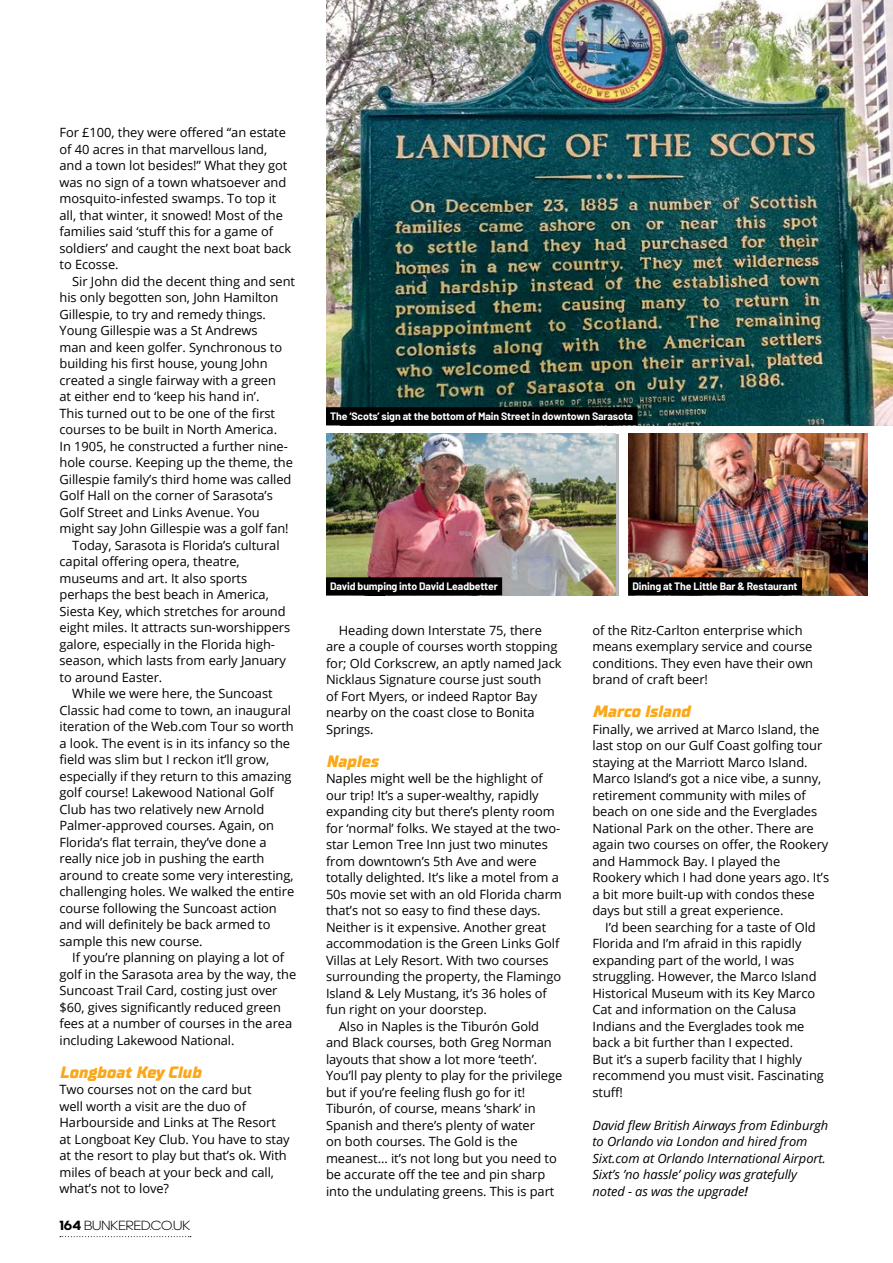
<style>
.page{position:relative;width:893px;height:1263px;background:#fff}
.page>*{position:absolute;margin:0;border:0;box-sizing:border-box;transform-origin:0 0}
.t1{font:italic 800 16.5px "TT Supermolot Neue";letter-spacing:-.005em;color:#faa81a}
.t2{font:300 13.5px "adineue PRO";letter-spacing:.005em;color:#000;scale:1.1 1}
.t3{font:12.75px/16.5px "Open Sans";letter-spacing:-.005em;color:#000}
.t4{font:italic 12.75px/16.5px "Open Sans";letter-spacing:-.005em;color:#000}
.t5{font:700 10.5px "Barlow";letter-spacing:-.01em;color:#fff}
.s1{font-weight:700}
.s2{font-weight:600}
</style>
<div class="page">
<svg style="left:60px;top:1236px;width:131px;height:1px"></svg>
<img style="left:326px;top:0;width:567px;height:425px">
<img style="left:326px;top:434px;width:290px;height:161px">
<img style="left:628px;top:434px;width:239px;height:161px">
<div style="left:326px;top:577px;width:176px;height:18px;background:#000"></div>
<div style="left:628px;top:577px;width:174px;height:18px;background:#000"></div>
<div style="left:326px;top:407px;width:311px;height:18px;background:#000"></div>
<p class="t3" style="left:60px;top:124px;width:233px">For £100, they were offered “an estate of 40 acres in that marvellous land, and a town lot besides!” What they got was no sign of a town whatsoever and mosquito-infested swamps. To top it all, that winter, it snowed! Most of the families said ‘stuff this for a game of soldiers’ and caught the next boat back to Ecosse.</p>
<p class="t3" style="left:72px;top:273px;width:224px">Sir John did the decent thing and sent</p>
<p class="t3" style="left:60px;top:289px;width:220px">his only begotten son, John Hamilton</p>
<p class="t3" style="left:60px;top:306px;width:208px">Gillespie, to try and remedy things.</p>
<p class="t3" style="left:60px;top:322px;width:200px">Young Gillespie was a St Andrews</p>
<p class="t3" style="left:60px;top:339px;width:224px">man and keen golfer. Synchronous to</p>
<p class="t3" style="left:60px;top:355px;width:210px">building his first house, young John</p>
<p class="t3" style="left:60px;top:372px;width:218px">created a single fairway with a green</p>
<p class="t3" style="left:60px;top:388px;width:201px">at either end to ‘keep his hand in’.</p>
<p class="t3" style="left:60px;top:405px;width:217px">This turned out to be one of the first</p>
<p class="t3" style="left:60px;top:421px;width:219px">courses to be built in North America.</p>
<p class="t3" style="left:60px;top:438px;width:230px">In 1905, he constructed a further nine-</p>
<p class="t3" style="left:60px;top:454px;width:235px">hole course. Keeping up the theme, the</p>
<p class="t3" style="left:60px;top:471px;width:233px">Gillespie family’s third home was called</p>
<p class="t3" style="left:60px;top:487px;width:215px">Golf Hall on the corner of Sarasota’s</p>
<p class="t3" style="left:60px;top:504px;width:202px">Golf Street and Links Avenue. You</p>
<p class="t3" style="left:60px;top:520px;width:231px">might say John Gillespie was a golf fan!</p>
<p class="t3" style="left:72px;top:537px;width:209px">Today, Sarasota is Florida’s cultural</p>
<p class="t3" style="left:60px;top:553px;width:182px">capital offering opera, theatre,</p>
<p class="t3" style="left:60px;top:570px;width:189px">museums and art. It also sports</p>
<p class="t3" style="left:60px;top:586px;width:211px">perhaps the best beach in America,</p>
<p class="t3" style="left:60px;top:603px;width:228px">Siesta Key, which stretches for around</p>
<p class="t3" style="left:60px;top:619px;width:232px">eight miles. It attracts sun-worshippers</p>
<p class="t3" style="left:60px;top:636px;width:217px">galore, especially in the Florida high-</p>
<p class="t3" style="left:60px;top:652px;width:228px">season, which lasts from early January</p>
<p class="t3" style="left:60px;top:669px;width:104px">to around Easter.</p>
<p class="t3" style="left:72px;top:685px;width:202px">While we were here, the Suncoast</p>
<p class="t3" style="left:60px;top:702px;width:233px">Classic had come to town, an inaugural</p>
<p class="t3" style="left:60px;top:718px;width:236px">iteration of the Web.com Tour so worth</p>
<p class="t3" style="left:60px;top:735px;width:232px">a look. The event is in its infancy so the</p>
<p class="t3" style="left:60px;top:751px;width:211px">field was slim but I reckon it’ll grow,</p>
<p class="t3" style="left:60px;top:768px;width:234px">especially if they return to this amazing</p>
<p class="t3" style="left:60px;top:784px;width:216px">golf course! Lakewood National Golf</p>
<p class="t3" style="left:60px;top:801px;width:206px">Club has two relatively new Arnold</p>
<p class="t3" style="left:60px;top:817px;width:216px">Palmer-approved courses. Again, on</p>
<p class="t3" style="left:60px;top:834px;width:209px">Florida’s flat terrain, they’ve done a</p>
<p class="t3" style="left:60px;top:850px;width:206px">really nice job in pushing the earth</p>
<p class="t3" style="left:60px;top:867px;width:236px">around to create some very interesting,</p>
<p class="t3" style="left:60px;top:883px;width:236px">challenging holes. We walked the entire</p>
<p class="t3" style="left:60px;top:900px;width:219px">course following the Suncoast action</p>
<p class="t3" style="left:60px;top:916px;width:212px">and will definitely be back armed to</p>
<p class="t3" style="left:60px;top:933px;width:145px">sample this new course.</p>
<p class="t3" style="left:72px;top:949px;width:213px">If you’re planning on playing a lot of</p>
<p class="t3" style="left:60px;top:966px;width:238px">golf in the Sarasota area by the way, the</p>
<p class="t3" style="left:60px;top:982px;width:220px">Suncoast Trail Card, costing just over</p>
<p class="t3" style="left:60px;top:999px;width:223px">$60, gives significantly reduced green</p>
<p class="t3" style="left:60px;top:1015px;width:234px">fees at a number of courses in the area</p>
<p class="t3" style="left:60px;top:1032px;width:177px">including Lakewood National.</p>
<p class="t1" style="left:60px;top:1062px;width:143px">Longboat Key Club</p>
<p class="t3" style="left:60px;top:1081px;width:232px">Two courses not on the card but<br>well worth a visit are the duo of<br>Harbourside and Links at The Resort at Longboat Key Club. You have to stay at the resort to play but that’s ok. With miles of beach at your beck and call, what’s not to love?</p>
<p class="t2" style="left:60px;top:1217px;width:121px"><span class="s1">164</span> BUNKERED.CO.UK</p>
<p class="t5" style="left:330px;top:410px;width:304px">The ‘Scots’ sign at the bottom of Main Street in downtown Sarasota</p>
<p class="t5" style="left:330px;top:580px;width:169px">David bumping into David Leadbetter</p>
<p class="t5" style="left:632px;top:580px;width:167px">Dining at The Little Bar &amp; Restaurant</p>
<p class="t3" style="left:326px;top:622px;width:237px;text-indent:13px">Heading down Interstate 75, there are a couple of courses worth stopping for; Old Corkscrew, an aptly named Jack<br>Nicklaus Signature course just south<br>of Fort Myers, or indeed Raptor Bay nearby on the coast close to Bonita<br>Springs.</p>
<p class="t1" style="left:326px;top:751px;width:54px">Naples</p>
<p class="t3" style="left:326px;top:770px;width:218px">Naples might well be the highlight of</p>
<p class="t3" style="left:326px;top:787px;width:214px">our trip! It’s a super-wealthy, rapidly</p>
<p class="t3" style="left:326px;top:803px;width:230px">expanding city but there’s plenty room</p>
<p class="t3" style="left:326px;top:820px;width:236px">for ‘normal’ folks. We stayed at the two-</p>
<p class="t3" style="left:326px;top:836px;width:223px">star Lemon Tree Inn just two minutes</p>
<p class="t3" style="left:326px;top:853px;width:212px">from downtown’s 5th Ave and were</p>
<p class="t3" style="left:326px;top:869px;width:234px">totally delighted. It’s like a motel from a</p>
<p class="t3" style="left:326px;top:886px;width:237px">50s movie set with an old Florida charm</p>
<p class="t3" style="left:326px;top:902px;width:216px">that’s not so easy to find these days.</p>
<p class="t3" style="left:326px;top:919px;width:222px">Neither is it expensive. Another great</p>
<p class="t3" style="left:326px;top:935px;width:235px">accommodation is the Green Links Golf</p>
<p class="t3" style="left:326px;top:952px;width:224px">Villas at Lely Resort. With two courses</p>
<p class="t3" style="left:326px;top:968px;width:237px">surrounding the property, the Flamingo</p>
<p class="t3" style="left:326px;top:985px;width:222px">Island &amp; Lely Mustang, it’s 36 holes of</p>
<p class="t3" style="left:326px;top:1001px;width:162px">fun right on your doorstep.</p>
<p class="t3" style="left:339px;top:1018px;width:202px">Also in Naples is the Tiburón Gold</p>
<p class="t3" style="left:326px;top:1034px;width:227px">and Black courses, both Greg Norman</p>
<p class="t3" style="left:326px;top:1051px;width:213px">layouts that show a lot more ‘teeth’.</p>
<p class="t3" style="left:326px;top:1067px;width:238px">You’ll pay plenty to play for the privilege</p>
<p class="t3" style="left:326px;top:1084px;width:201px">but if you’re feeling flush go for it!</p>
<p class="t3" style="left:326px;top:1100px;width:211px">Tiburón, of course, means ‘shark’ in</p>
<p class="t3" style="left:326px;top:1117px;width:211px">Spanish and there’s plenty of water</p>
<p class="t3" style="left:326px;top:1133px;width:193px">on both courses. The Gold is the</p>
<p class="t3" style="left:326px;top:1150px;width:232px">meanest… it’s not long but you need to</p>
<p class="t3" style="left:326px;top:1166px;width:221px">be accurate off the tee and pin sharp</p>
<p class="t3" style="left:326px;top:1183px;width:230px">into the undulating greens. This is part</p>
<p class="t3" style="left:592px;top:622px;width:222px">of the Ritz-Carlton enterprise which means exemplary service and course conditions. They even have their own brand of craft beer!</p>
<p class="t1" style="left:592px;top:702px;width:99px">Marco Island</p>
<p class="t3" style="left:592px;top:721px;width:238px">Finally, we arrived at Marco Island, the last stop on our Gulf Coast golfing tour staying at the Marriott Marco Island.<br>Marco Island’s got a nice vibe, a sunny, retirement community with miles of beach on one side and the Everglades National Park on the other. There are again two courses on offer, the Rookery and Hammock Bay. I played the Rookery which I had done years ago. It’s a bit more built-up with condos these days but still a great experience.</p>
<p class="t3" style="left:592px;top:919px;width:233px;text-indent:13px">I’d been searching for a taste of Old Florida and I’m afraid in this rapidly expanding part of the world, I was struggling. However, the Marco Island Historical Museum with its Key Marco Cat and information on the Calusa Indians and the Everglades took me back a bit further than I expected.<br>But it’s a superb facility that I highly recommend you must visit. Fascinating stuff!</p>
<p class="t4" style="left:592px;top:1117px;width:237px">David flew British Airways from Edinburgh to Orlando via London and hired from Sixt.com at Orlando International Airport.<br>Sixt’s ’no hassle’ policy was gratefully noted - as was the upgrade<span class="s2">!</span></p>
</div>
